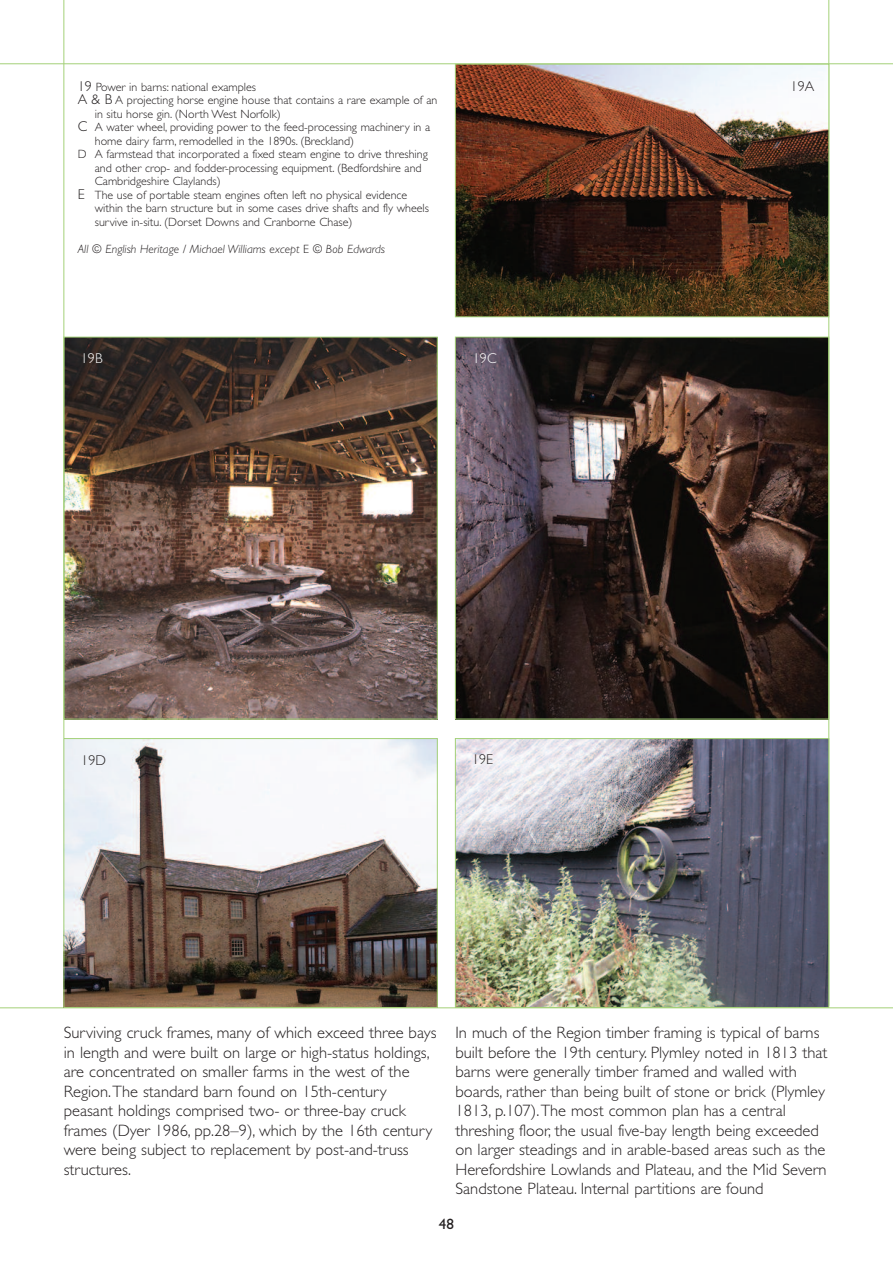
<style>
.page{position:relative;width:893px;height:1263px;background:#fff}
.page>*{position:absolute;margin:0;border:0;box-sizing:border-box;transform-origin:0 0}
.t1{font:300 16.5px/19.5px "Gill Sans";color:#231f20}
.t2{font:15px "Gill Sans";color:#231f20}
.t3{font:300 14.25px "Gill Sans";color:#231f20}
.t4{font:300 14.25px "Gill Sans";color:#fff}
.t5{font:300 12px "Gill Sans";color:#231f20}
.t6{font:italic 300 12px "Gill Sans";color:#231f20}
.s1{font-size:14.25px}
.s2{font-style:normal}
</style>
<div class="page">
<hr style="left:0;top:63px;width:893px;height:1px;background:#a4d178">
<hr style="left:0;top:1007px;width:893px;height:1px;background:#a4d178">
<img style="left:65px;top:339px;width:371px;height:378px">
<img style="left:457px;top:339px;width:370px;height:378px">
<hr style="left:63px;top:0;width:1px;height:1002px;background:#a4d178">
<hr style="left:828px;top:0;width:1px;height:1006px;background:#a4d178">
<img style="left:65px;top:740px;width:371px;height:266px">
<div style="left:63px;top:738px;width:375px;height:270px;border:1px solid #a4d178"></div>
<img style="left:457px;top:740px;width:370px;height:266px">
<div style="left:455px;top:738px;width:374px;height:270px;border:1px solid #a4d178"></div>
<img style="left:457px;top:66px;width:370px;height:249px">
<div style="left:455px;top:64px;width:374px;height:253px;border:1px solid #a4d178"></div>
<p class="t5" style="left:78px;top:82px;width:180px"><span class="s1">19</span> Power in barns: national examples</p>
<p class="t5" style="left:78px;top:95px;width:361px"><span class="s1">A &amp; B</span> A projecting horse engine house that contains a rare example of an</p>
<p class="t5" style="left:95px;top:109px;width:188px">in situ horse gin. (North West Norfolk)</p>
<p class="t5" style="left:78px;top:122px;width:354px"><span class="s1">C</span> A water wheel, providing power to the feed-processing machinery in a</p>
<p class="t5" style="left:95px;top:136px;width:261px">home dairy farm, remodelled in the 1890s. (Breckland)</p>
<p class="t5" style="left:78px;top:149px;width:352px">D A farmstead that incorporated a fixed steam engine to drive threshing</p>
<p class="t5" style="left:95px;top:163px;width:328px">and other crop- and fodder-processing equipment. (Bedfordshire and</p>
<p class="t5" style="left:95px;top:176px;width:127px">Cambridgeshire Claylands)</p>
<p class="t5" style="left:78px;top:190px;width:331px"><span class="s1">E</span> The use of portable steam engines often left no physical evidence</p>
<p class="t5" style="left:95px;top:203px;width:336px">within the barn structure but in some cases drive shafts and fly wheels</p>
<p class="t5" style="left:95px;top:217px;width:259px">survive in-situ. (Dorset Downs and Cranborne Chase)</p>
<p class="t6" style="left:78px;top:244px;width:309px">All © English Heritage / Michael Williams except <span class="s2">E</span> © Bob Edwards</p>
<p class="t4" style="left:81px;top:353px;width:23px">19B</p>
<p class="t4" style="left:473px;top:353px;width:25px">19C</p>
<p class="t3" style="left:81px;top:755px;width:26px">19D</p>
<p class="t3" style="left:472px;top:754px;width:23px">19E</p>
<p class="t3" style="left:790px;top:80px;width:25px">19A</p>
<p class="t1" style="left:64px;top:1024px;width:374px">Surviving cruck frames, many of which exceed three bays in length and were built on large or high-status holdings, are concentrated on smaller farms in the west of the Region.The standard barn found on 15th-century peasant holdings comprised two- or three-bay cruck frames (Dyer 1986, pp.28–9), which by the 16th century were being subject to replacement by post-and-truss structures.</p>
<p class="t1" style="left:455px;top:1024px;width:373px">In much of the Region timber framing is typical of barns built before the 19th century. Plymley noted in 1813 that barns were generally timber framed and walled with boards, rather than being built of stone or brick (Plymley 1813, p.107).The most common plan has a central threshing floor, the usual five-bay length being exceeded on larger steadings and in arable-based areas such as the Herefordshire Lowlands and Plateau, and the Mid Severn Sandstone Plateau. Internal partitions are found</p>
<p class="t2" style="left:439px;top:1214px;width:16px">48</p>
</div>
